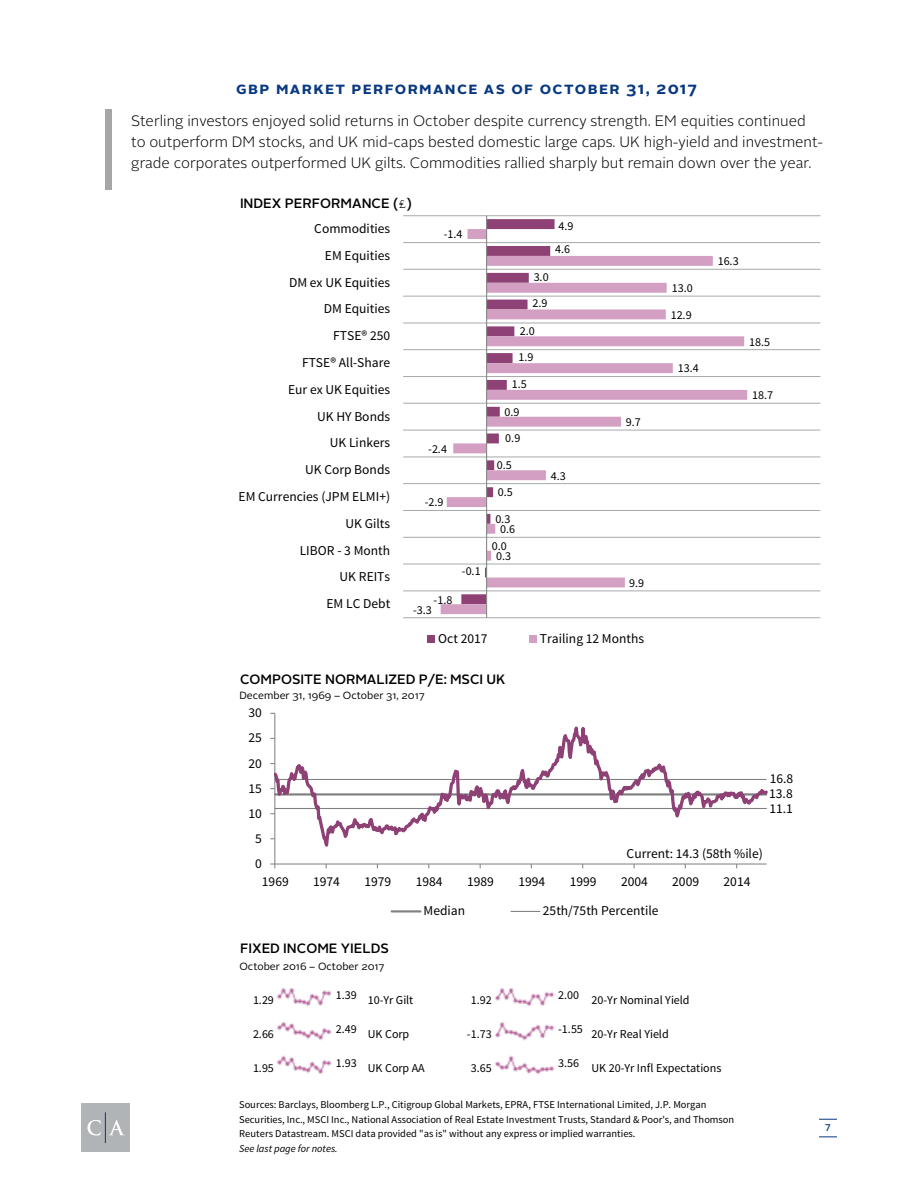
<style>
.page{position:relative;width:918px;height:1188px;background:#fff}
.page>*{position:absolute;margin:0;border:0;box-sizing:border-box;transform-origin:0 0}
.t1{font:700 16.5px "Alright Sans";letter-spacing:.08em;color:#083981}
.t2{font:300 15px/21px "Alright Sans";color:#000}
.t3{font:13.5px/26.8px "Source Sans Pro";color:#000;text-align:right}
.t4{font:500 13.5px "Alright Sans";color:#000}
.t5{font:12.15px/25.7px "Source Sans Pro";letter-spacing:-.005em;color:#000}
.t6{font:10.5px/14.5px "Source Sans Pro";color:#000}
.t7{font:10.5px "Alright Sans";color:#000}
.t8{font:italic 10.5px "Source Sans Pro";color:#000}
.t9{font:500 9.75px "Alright Sans";color:#083981}
.s1{font-family:"Courier New";font-weight:400}
</style>
<div class="page">
<div style="left:106px;top:109px;width:6px;height:81px;background:#a6a6a6"></div>
<img style="left:276px;top:987px;width:56px;height:20px">
<img style="left:494px;top:987px;width:61px;height:20px">
<img style="left:276px;top:1021px;width:56px;height:20px">
<img style="left:494px;top:1021px;width:61px;height:20px">
<img style="left:276px;top:1055px;width:56px;height:20px">
<img style="left:494px;top:1055px;width:61px;height:20px">
<svg style="left:270px;top:712px;width:498px;height:156px"></svg>
<hr style="left:392px;top:910px;width:28px;height:3px;background:#7f7f7f">
<svg style="left:511px;top:911px;width:29px;height:1px"></svg>
<hr style="left:403px;top:216px;width:417px;height:1px;background:#a7a9ac">
<hr style="left:403px;top:242px;width:417px;height:1px;background:#a7a9ac">
<hr style="left:403px;top:269px;width:417px;height:1px;background:#a7a9ac">
<hr style="left:403px;top:296px;width:417px;height:1px;background:#a7a9ac">
<hr style="left:403px;top:323px;width:417px;height:1px;background:#a7a9ac">
<hr style="left:403px;top:349px;width:417px;height:1px;background:#a7a9ac">
<hr style="left:403px;top:376px;width:417px;height:1px;background:#a7a9ac">
<hr style="left:403px;top:403px;width:417px;height:1px;background:#a7a9ac">
<hr style="left:403px;top:430px;width:417px;height:1px;background:#a7a9ac">
<hr style="left:403px;top:457px;width:417px;height:1px;background:#a7a9ac">
<hr style="left:403px;top:483px;width:417px;height:1px;background:#a7a9ac">
<hr style="left:403px;top:510px;width:417px;height:1px;background:#a7a9ac">
<hr style="left:403px;top:537px;width:417px;height:1px;background:#a7a9ac">
<hr style="left:403px;top:564px;width:417px;height:1px;background:#a7a9ac">
<hr style="left:403px;top:591px;width:417px;height:1px;background:#a7a9ac">
<hr style="left:403px;top:617px;width:417px;height:1px;background:#a7a9ac">
<svg style="left:487px;top:219px;width:68px;height:10px"></svg>
<svg style="left:441px;top:229px;width:306px;height:385px"></svg>
<hr style="left:486px;top:216px;width:1px;height:402px;background:#868686">
<div style="left:427px;top:635px;width:8px;height:8px;background:#8e4175"></div>
<div style="left:529px;top:635px;width:8px;height:8px;background:#d39fc2"></div>
<div style="left:81px;top:1103px;width:49px;height:49px;background:#b1b4b6"></div>
<svg style="left:87px;top:1120px;width:14px;height:16px"></svg>
<svg style="left:109px;top:1120px;width:15px;height:15px"></svg>
<hr style="left:105px;top:1112px;width:1px;height:31px;background:#083981">
<svg style="left:819px;top:1119px;width:18px;height:1px"></svg>
<svg style="left:819px;top:1137px;width:18px;height:1px"></svg>
<p class="t1" style="left:236px;top:76px;width:462px">GBP market Performance as of October 31, 2017</p>
<p class="t2" style="left:131px;top:110px;width:693px">Sterling investors enjoyed solid returns in October despite currency strength. EM equities continued to outperform DM stocks, and UK mid-caps bested domestic large caps. UK high-yield and investment&shy;grade corporates outperformed UK gilts. Commodities rallied sharply but remain down over the year.</p>
<p class="t4" style="left:240px;top:194px;width:173px">INDEX PERFORMANCE (<span class="s1">₤</span>)</p>
<p class="t3" style="left:239px;top:215px;width:153px">Commodities<br>EM Equities<br>DM ex UK Equities<br>DM Equities<br>FTSE® 250<br>FTSE® All-Share<br>Eur ex UK Equities<br>UK HY Bonds<br>UK Linkers<br>UK Corp Bonds<br>EM Currencies (JPM ELMI+)<br>UK Gilts<br>LIBOR - 3 Month<br>UK REITs<br>EM LC Debt</p>
<p class="t5" style="left:444px;top:222px;width:20px">-1.4</p>
<p class="t5" style="left:428px;top:436px;width:20px">-2.4</p>
<p class="t5" style="left:425px;top:490px;width:20px">-2.9</p>
<p class="t5" style="left:434px;top:587px;width:20px">-1.8</p>
<p class="t5" style="left:413px;top:597px;width:20px">-3.3</p>
<p class="t5" style="left:462px;top:558px;width:20px">-0.1</p>
<p class="t5" style="left:555px;top:215px;width:20px;line-height:23.1px">4.9<br>4.6</p>
<p class="t5" style="left:532px;top:264px;width:18px">3.0<br>2.9</p>
<p class="t5" style="left:520px;top:318px;width:17px">2.0</p>
<p class="t5" style="left:518px;top:345px;width:17px">1.9</p>
<p class="t5" style="left:512px;top:371px;width:17px">1.5</p>
<p class="t5" style="left:505px;top:399px;width:17px">0.9<br>0.9</p>
<p class="t5" style="left:497px;top:452px;width:17px">0.5</p>
<p class="t5" style="left:498px;top:480px;width:17px">0.5</p>
<p class="t5" style="left:495px;top:507px;width:17px">0.3</p>
<p class="t5" style="left:492px;top:533px;width:17px">0.0</p>
<p class="t5" style="left:551px;top:463px;width:17px">4.3</p>
<p class="t5" style="left:500px;top:517px;width:17px">0.6</p>
<p class="t5" style="left:496px;top:543px;width:17px">0.3</p>
<p class="t5" style="left:626px;top:409px;width:17px">9.7</p>
<p class="t5" style="left:629px;top:570px;width:17px">9.9</p>
<p class="t3" style="left:438px;top:625px;width:51px">Oct 2017</p>
<p class="t3" style="left:540px;top:625px;width:106px">Trailing 12 Months</p>
<p class="t4" style="left:240px;top:670px;width:267px">COMPOSITE NORMALIZED P/E: MSCI UK</p>
<p class="t7" style="left:239px;top:688px;width:187px">December 31, 1969 – October 31, 2017</p>
<p class="t3" style="left:248px;top:700px;width:15px">30</p>
<p class="t3" style="left:248px;top:725px;width:15px">25</p>
<p class="t3" style="left:248px;top:750px;width:15px">20</p>
<p class="t3" style="left:248px;top:775px;width:15px">15</p>
<p class="t3" style="left:248px;top:800px;width:15px">10</p>
<p class="t3" style="left:255px;top:825px;width:8px">5</p>
<p class="t5" style="left:672px;top:275px;width:22px">13.0</p>
<p class="t5" style="left:671px;top:302px;width:22px">12.9</p>
<p class="t5" style="left:678px;top:356px;width:22px">13.4</p>
<p class="t5" style="left:718px;top:249px;width:22px">16.3</p>
<p class="t5" style="left:749px;top:329px;width:22px">18.5</p>
<p class="t5" style="left:752px;top:383px;width:22px">18.7</p>
<p class="t3" style="left:770px;top:765px;width:25px">16.8</p>
<p class="t3" style="left:769px;top:796px;width:25px">11.1</p>
<p class="t3" style="left:769px;top:780px;width:25px">13.8</p>
<p class="t3" style="left:255px;top:850px;width:8px">0</p>
<p class="t3" style="left:627px;top:841px;width:138px">Current: 14.3 (58th %ile)</p>
<p class="t3" style="left:262px;top:868px;width:28px">1969</p>
<p class="t3" style="left:313px;top:868px;width:28px">1974</p>
<p class="t3" style="left:364px;top:868px;width:28px">1979</p>
<p class="t3" style="left:416px;top:868px;width:28px">1984</p>
<p class="t3" style="left:467px;top:868px;width:28px">1989</p>
<p class="t3" style="left:518px;top:868px;width:28px">1994</p>
<p class="t3" style="left:570px;top:868px;width:28px">1999</p>
<p class="t3" style="left:621px;top:868px;width:28px">2004</p>
<p class="t3" style="left:672px;top:868px;width:28px">2009</p>
<p class="t3" style="left:724px;top:868px;width:28px">2014</p>
<p class="t3" style="left:424px;top:898px;width:43px">Median</p>
<p class="t3" style="left:543px;top:898px;width:117px">25th/75th Percentile</p>
<p class="t4" style="left:240px;top:938px;width:150px">FIXED INCOME YIELDS</p>
<p class="t7" style="left:239px;top:959px;width:147px">October 2016 – October 2017</p>
<p class="t5" style="left:253px;top:988px;width:22px">1.29</p>
<p class="t5" style="left:336px;top:988px;width:79px">1.39 10-Yr Gilt</p>
<p class="t5" style="left:471px;top:988px;width:22px">1.92</p>
<p class="t5" style="left:558px;top:988px;width:133px">2.00 20-Yr Nominal Yield</p>
<p class="t5" style="left:253px;top:1022px;width:22px">2.66</p>
<p class="t5" style="left:336px;top:1022px;width:75px">2.49 UK Corp</p>
<p class="t5" style="left:467px;top:1022px;width:26px">-1.73</p>
<p class="t5" style="left:558px;top:1021px;width:112px">-1.55 20-Yr Real Yield</p>
<p class="t5" style="left:253px;top:1056px;width:22px">1.95</p>
<p class="t5" style="left:336px;top:1056px;width:91px">1.93 UK Corp AA</p>
<p class="t5" style="left:471px;top:1056px;width:22px">3.65</p>
<p class="t5" style="left:558px;top:1056px;width:165px">3.56 UK 20-Yr Infl Expectations</p>
<p class="t6" style="left:239px;top:1098px;width:497px">Sources: Barclays, Bloomberg L.P., Citigroup Global Markets, EPRA, FTSE International Limited, J.P. Morgan<br>Securities, Inc., MSCI Inc., National Association of Real Estate Investment Trusts, Standard &amp; Poor's, and Thomson<br>Reuters Datastream. MSCI data provided "as is" without any express or implied warranties.</p>
<p class="t8" style="left:239px;top:1142px;width:100px">See last page for notes.</p>
<p class="t9" style="left:825px;top:1121px;width:8px">7</p>
</div>
